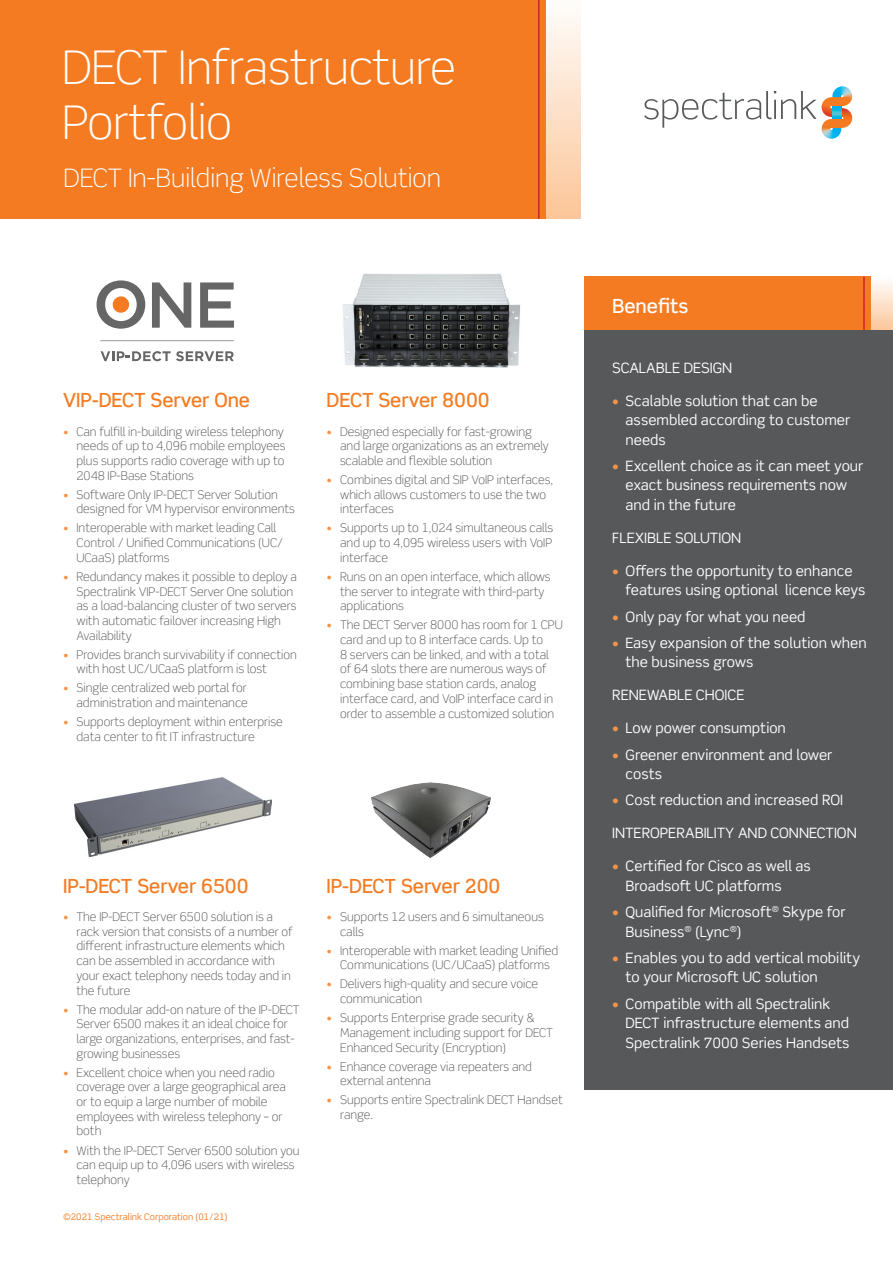
<style>
.page{position:relative;width:893px;height:1263px;background:#fff}
.page>*{position:absolute;margin:0;border:0;box-sizing:border-box;transform-origin:0 0}
.t1{font:300 46.5px/55.5px "Scene Std";letter-spacing:-.01em;color:#fff}
.t2{font:300 25.5px "Scene Std";color:#fff}
.t3{font:500 19.5px "Scene Std";color:#f47b21}
.t4{font:500 19.5px "Scene Std";color:#fff}
.Bullets_-_benefits{font:14.25px/19.5px "Scene Std";color:#fff}
.t5{font:300 12px/14.7px "Scene Std";color:#57585a}
.t6{font:9px "Scene Std";color:#f47b21}
.s1{color:#f69246}
</style>
<div class="page">
<div style="left:585px;top:277px;width:286px;height:53px;background:#f47b21"></div>
<div style="left:871px;top:277px;width:22px;height:53px;background:linear-gradient(to bottom,#fefefe,#fcc79b)"></div>
<hr style="left:863px;top:277px;width:2px;height:53px;background:#d1232a">
<div style="left:585px;top:330px;width:308px;height:759px;background:#57585a"></div>
<div style="left:0;top:0;width:546px;height:219px;background:#f47b21"></div>
<div style="left:546px;top:0;width:34px;height:219px;background:linear-gradient(to bottom,#fefcfb,#fcc699)"></div>
<hr style="left:538px;top:0;width:2px;height:219px;background:#d1232a">
<img style="left:821px;top:126px;width:21px;height:13px">
<img style="left:832px;top:86px;width:20px;height:9px">
<svg style="left:822px;top:95px;width:30px;height:35px"></svg>
<svg style="left:644px;top:91px;width:172px;height:37px"></svg>
<img style="left:342px;top:273px;width:179px;height:95px">
<img style="left:74px;top:777px;width:197px;height:79px">
<img style="left:371px;top:782px;width:120px;height:76px">
<svg style="left:101px;top:351px;width:133px;height:10px"></svg>
<svg style="left:97px;top:280px;width:48px;height:49px"></svg>
<svg style="left:152px;top:282px;width:39px;height:46px"></svg>
<svg style="left:200px;top:282px;width:34px;height:46px"></svg>
<hr style="left:100px;top:340px;width:134px;height:1px;background:#999">
<h1 class="t1" style="left:62px;top:40px;width:395px">DECT Infrastructure<br>Portfolio</h1>
<h2 class="t2" style="left:64px;top:162px;width:379px">DECT In-Building Wireless Solution</h2>
<h3 class="t3" style="left:63px;top:388px;width:189px">VIP-DECT Server One</h3>
<p class="t5" style="left:76px;top:424px;width:210px;text-indent:-14px"><span class="s1">•</span> Can fulfill in-building wireless telephony needs of up to 4,096 mobile employees plus supports radio coverage with up to 2048 IP-Base Stations</p>
<p class="t5" style="left:76px;top:487px;width:220px;text-indent:-14px"><span class="s1">•</span> Software Only IP-DECT Server Solution designed for VM hypervisor environments</p>
<p class="t5" style="left:76px;top:521px;width:208px;text-indent:-14px"><span class="s1">•</span> Interoperable with market leading Call<br>Control / Unified Communications (UC/<br>UCaaS) platforms</p>
<p class="t5" style="left:76px;top:569px;width:222px;text-indent:-14px"><span class="s1">•</span> Redundancy makes it possible to deploy a Spectralink VIP-DECT Server One solution as a load-balancing cluster of two servers with automatic failover increasing High Availability</p>
<p class="t5" style="left:76px;top:647px;width:222px;text-indent:-14px"><span class="s1">•</span> Provides branch survivability if connection with host UC/UCaaS platform is lost</p>
<p class="t5" style="left:63px;top:681px;width:186px;text-align:right"><span class="s1">•</span> Single centralized web portal for administration and maintenance</p>
<p class="t5" style="left:76px;top:714px;width:208px;text-indent:-14px"><span class="s1">•</span> Supports deployment within enterprise data center to fit IT infrastructure</p>
<h3 class="t3" style="left:327px;top:388px;width:165px">DECT Server 8000</h3>
<p class="t5" style="left:340px;top:424px;width:210px;text-indent:-14px"><span class="s1">•</span> Designed especially for fast-growing and large organizations as an extremely scalable and flexible solution</p>
<p class="t5" style="left:340px;top:472px;width:214px;text-indent:-14px"><span class="s1">•</span> Combines digital and SIP VoIP interfaces, which allows customers to use the two interfaces</p>
<p class="t5" style="left:340px;top:521px;width:215px;text-align:justify;text-indent:-14px"><span class="s1">•</span> Supports up to 1,024 simultaneous calls and up to 4,095 wireless users with VoIP interface</p>
<p class="t5" style="left:340px;top:569px;width:212px;text-indent:-14px"><span class="s1">•</span> Runs on an open interface, which allows the server to integrate with third-party applications</p>
<p class="t5" style="left:340px;top:618px;width:224px;text-indent:-14px"><span class="s1">•</span> The DECT Server 8000 has room for 1 CPU card and up to 8 interface cards. Up to<br>8 servers can be linked, and with a total of 64 slots there are numerous ways of combining base station cards, analog interface card, and VoIP interface card in order to assemble a customized solution</p>
<h3 class="t3" style="left:63px;top:874px;width:187px">IP-DECT Server 6500</h3>
<p class="t5" style="left:76px;top:909px;width:218px;text-indent:-14px"><span class="s1">•</span> The IP-DECT Server 6500 solution is a rack version that consists of a number of different infrastructure elements which can be assembled in accordance with your exact telephony needs today and in the future</p>
<p class="t5" style="left:76px;top:1002px;width:225px;text-indent:-14px"><span class="s1">•</span> The modular add-on nature of the IP-DECT Server 6500 makes it an ideal choice for large organizations, enterprises, and fast&shy;growing businesses</p>
<p class="t5" style="left:76px;top:1065px;width:211px;text-indent:-14px"><span class="s1">•</span> Excellent choice when you need radio coverage over a large geographical area or to equip a large number of mobile employees with wireless telephony – or both</p>
<p class="t5" style="left:76px;top:1143px;width:225px;text-indent:-14px"><span class="s1">•</span> With the IP-DECT Server 6500 solution you can equip up to 4,096 users with wireless telephony</p>
<p class="t6" style="left:63px;top:1211px;width:166px">©2021 Spectralink Corporation (01/21)</p>
<h3 class="t3" style="left:327px;top:874px;width:175px">IP-DECT Server 200</h3>
<p class="t5" style="left:340px;top:909px;width:205px;text-indent:-14px"><span class="s1">•</span> Supports 12 users and 6 simultaneous calls</p>
<p class="t5" style="left:327px;top:943px;width:233px;text-align:center"><span class="s1">•</span> Interoperable with market leading Unified<br>Communications (UC/UCaaS) platforms</p>
<p class="t5" style="left:340px;top:977px;width:200px;text-indent:-14px"><span class="s1">•</span> Delivers high-quality and secure voice communication</p>
<p class="t5" style="left:340px;top:1010px;width:214px;text-indent:-14px"><span class="s1">•</span> Supports Enterprise grade security &amp;<br>Management including support for DECT<br>Enhanced Security (Encryption)</p>
<p class="t5" style="left:340px;top:1059px;width:193px;text-indent:-14px"><span class="s1">•</span> Enhance coverage via repeaters and external antenna</p>
<p class="t5" style="left:340px;top:1093px;width:224px;text-indent:-14px"><span class="s1">•</span> Supports entire Spectralink DECT Handset range.</p>
<h3 class="t4" style="left:612px;top:294px;width:78px">Benefits</h3>
<p class="Bullets_-_benefits" style="left:612px;top:358px;width:122px">SCALABLE DESIGN</p>
<p class="Bullets_-_benefits" style="left:626px;top:391px;width:226px;text-indent:-14px"><span class="s1">•</span> Scalable solution that can be assembled according to customer needs</p>
<p class="Bullets_-_benefits" style="left:626px;top:456px;width:239px;text-indent:-14px"><span class="s1">•</span> Excellent choice as it can meet your exact business requirements now and in the future</p>
<p class="Bullets_-_benefits" style="left:612px;top:528px;width:131px">FLEXIBLE SOLUTION</p>
<p class="Bullets_-_benefits" style="left:626px;top:561px;width:241px;text-indent:-14px"><span class="s1">•</span> Offers the opportunity to enhance features using optional licence keys</p>
<p class="Bullets_-_benefits" style="left:612px;top:607px;width:195px"><span class="s1">•</span> Only pay for what you need</p>
<p class="Bullets_-_benefits" style="left:626px;top:633px;width:243px;text-indent:-14px"><span class="s1">•</span> Easy expansion of the solution when the business grows</p>
<p class="Bullets_-_benefits" style="left:612px;top:685px;width:134px">RENEWABLE CHOICE</p>
<p class="Bullets_-_benefits" style="left:612px;top:718px;width:175px"><span class="s1">•</span> Low power consumption</p>
<p class="Bullets_-_benefits" style="left:626px;top:745px;width:208px;text-indent:-14px"><span class="s1">•</span> Greener environment and lower costs</p>
<p class="Bullets_-_benefits" style="left:612px;top:790px;width:232px"><span class="s1">•</span> Cost reduction and increased ROI</p>
<p class="Bullets_-_benefits" style="left:612px;top:823px;width:246px">INTEROPERABILITY AND CONNECTION</p>
<p class="Bullets_-_benefits" style="left:626px;top:856px;width:187px;text-indent:-14px"><span class="s1">•</span> Certified for Cisco as well as<br>Broadsoft UC platforms</p>
<p class="Bullets_-_benefits" style="left:626px;top:902px;width:222px;text-indent:-14px"><span class="s1">•</span> Qualified for Microsoft<sup>®</sup> Skype for<br>Business<sup>®</sup> (Lync<sup>®</sup>)</p>
<p class="Bullets_-_benefits" style="left:626px;top:948px;width:236px;text-indent:-14px"><span class="s1">•</span> Enables you to add vertical mobility to your Microsoft UC solution</p>
<p class="Bullets_-_benefits" style="left:626px;top:994px;width:226px;text-indent:-14px"><span class="s1">•</span> Compatible with all Spectralink<br>DECT infrastructure elements and<br>Spectralink 7000 Series Handsets</p>
</div>
